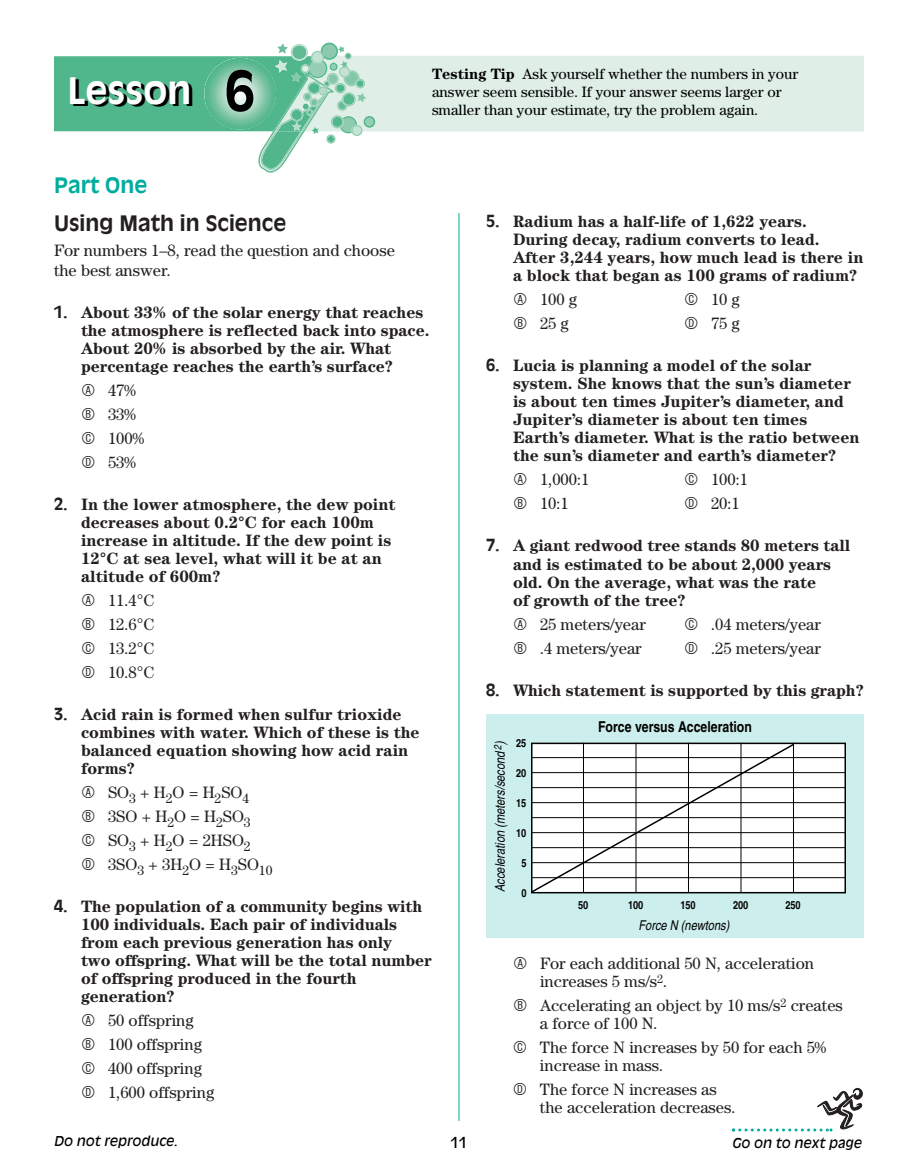
<style>
.page{position:relative;width:918px;height:1175px;background:#fff}
.page>*{position:absolute;margin:0;border:0;box-sizing:border-box;transform-origin:0 0}
.t1{font:700 36px "Antique Olive";color:#000}
.t2{font:700 21px "Antique Olive";color:#231f20}
.t3{font:700 21px "Antique Olive";color:#00ad9e}
.t4{font:700 16.5px/18px "Century";color:#231f20}
.t5{font:16.5px/24px "Century";color:#231f20}
.t6{font:15px/18px "Century";color:#000}
.t7{font:700 condensed 15px "Helvetica";color:#000}
.t8{font:15px "Antique Olive";color:#000}
.t9{font:italic condensed 13.5px "Helvetica";color:#000}
.t10{font:italic 13.5px "Antique Olive";color:#000}
.t11{font:700 condensed 11.25px "Helvetica";letter-spacing:-.01em;color:#000}
.s1{font-size:54px}
.s2{font-weight:700}
.s3{font-family:"Antique Olive"}
.s4{font-family:"Circle Frame"}
</style>
<div class="page">
<svg style="left:732px;top:1088px;width:131px;height:43px"></svg>
<hr style="left:459px;top:213px;width:1px;height:907px;background:#00ad9e">
<div style="left:486px;top:714px;width:378px;height:224px;background:#cceeec"></div>
<div style="left:532px;top:743px;width:313px;height:149px;background:#fff"></div>
<hr style="left:532px;top:757px;width:313px;height:1px;background:#000">
<hr style="left:532px;top:772px;width:313px;height:1px;background:#000">
<hr style="left:532px;top:787px;width:313px;height:1px;background:#000">
<hr style="left:532px;top:802px;width:313px;height:1px;background:#000">
<hr style="left:532px;top:817px;width:313px;height:1px;background:#000">
<hr style="left:532px;top:832px;width:313px;height:1px;background:#000">
<hr style="left:532px;top:847px;width:313px;height:1px;background:#000">
<hr style="left:532px;top:862px;width:313px;height:1px;background:#000">
<hr style="left:532px;top:877px;width:313px;height:1px;background:#000">
<svg style="left:531px;top:742px;width:265px;height:152px"></svg>
<div style="left:367px;top:56px;width:497px;height:75px;background:#dfefe7"></div>
<div style="left:364px;top:117px;width:10px;height:10px;background:#96ceb4;border-radius:50%"></div>
<div style="left:364px;top:116px;width:11px;height:12px;border:2px solid #50b68b;border-radius:50%"></div>
<svg style="left:54px;top:43px;width:313px;height:129px"></svg>
<h1 class="t1" style="left:71px;top:78px;width:186px">Lesson <span class="s1">6</span></h1>
<p class="t6" style="left:432px;top:66px;width:368px"><span class="s2">Testing Tip</span> Ask yourself whether the numbers in your answer seem sensible. If your answer seems larger or smaller than your estimate, try the problem again.</p>
<p class="t3" style="left:54px;top:177px;width:95px">Part One</p>
<p class="t2" style="left:54px;top:214px;width:234px">Using Math in Science</p>
<p class="t5" style="left:54px;top:242px;width:343px;line-height:19.5px">For numbers 1–8, read the question and choose the best answer.</p>
<p class="t4" style="left:81px;top:305px;width:350px;text-indent:-27px"><span class="s3">1.</span> About 33% of the solar energy that reaches the atmosphere is reflected back into space.<br>About 20% is absorbed by the air. What percentage reaches the earth’s surface?</p>
<p class="t5" style="left:81px;top:380px;width:64px"><span class="s4">A</span> 47%<br><span class="s4">B</span> 33%<br><span class="s4">C</span> 100%<br><span class="s4">D</span> 53%</p>
<p class="t4" style="left:81px;top:497px;width:316px;text-indent:-27px"><span class="s3">2.</span> In the lower atmosphere, the dew point decreases about 0.2°C for each 100m increase in altitude. If the dew point is 12°C at sea level, what will it be at an altitude of 600m?</p>
<p class="t5" style="left:81px;top:590px;width:75px;text-align:justify"><span class="s4">A</span> 11.4°C <span class="s4">B</span> 12.6°C <span class="s4">C</span> 13.2°C <span class="s4">D</span> 10.8°C</p>
<p class="t4" style="left:81px;top:707px;width:340px;text-indent:-27px"><span class="s3">3.</span> Acid rain is formed when sulfur trioxide combines with water. Which of these is the balanced equation showing how acid rain forms?</p>
<p class="t5" style="left:81px;top:782px;width:193px"><span class="s4">A</span> SO<sub>3</sub> + H<sub>2</sub>O = H<sub>2</sub>SO<sub>4<br></sub><span class="s4">B</span> 3SO + H<sub>2</sub>O = H<sub>2</sub>SO<sub>3<br></sub><span class="s4">C</span> SO<sub>3</sub> + H<sub>2</sub>O = 2HSO<sub>2<br></sub><span class="s4">D</span> 3SO<sub>3</sub> + 3H<sub>2</sub>O = H<sub>3</sub>SO<sub>10</sub></p>
<p class="t4" style="left:81px;top:899px;width:352px;text-indent:-27px"><span class="s3">4.</span> The population of a community begins with 100 individuals. Each pair of individuals from each previous generation has only<br>two offspring. What will be the total number of offspring produced in the fourth generation?</p>
<p class="t5" style="left:81px;top:1010px;width:135px"><span class="s4">A</span> 50 offspring<br><span class="s4">B</span> 100 offspring<br><span class="s4">C</span> 400 offspring<br><span class="s4">D</span> 1,600 offspring</p>
<p class="t10" style="left:54px;top:1135px;width:125px">Do not reproduce.</p>
<p class="t4" style="left:513px;top:214px;width:352px;text-indent:-27px"><span class="s3">5.</span> Radium has a half-life of 1,622 years.<br>During decay, radium converts to lead.<br>After 3,244 years, how much lead is there in a block that began as 100 grams of radium?</p>
<p class="t5" style="left:513px;top:289px;width:66px"><span class="s4">A</span> 100 g</p>
<p class="t5" style="left:684px;top:289px;width:57px"><span class="s4">C</span> 10 g</p>
<p class="t5" style="left:513px;top:313px;width:57px"><span class="s4">B</span> 25 g</p>
<p class="t5" style="left:684px;top:313px;width:57px"><span class="s4">D</span> 75 g</p>
<p class="t4" style="left:513px;top:358px;width:348px;text-indent:-27px"><span class="s3">6.</span> Lucia is planning a model of the solar system. She knows that the sun’s diameter is about ten times Jupiter’s diameter, and Jupiter’s diameter is about ten times Earth’s diameter. What is the ratio between the sun’s diameter and earth’s diameter?</p>
<p class="t5" style="left:513px;top:469px;width:78px"><span class="s4">A</span> 1,000:1</p>
<p class="t5" style="left:684px;top:469px;width:66px"><span class="s4">C</span> 100:1</p>
<p class="t5" style="left:513px;top:493px;width:57px"><span class="s4">B</span> 10:1</p>
<p class="t5" style="left:684px;top:493px;width:57px"><span class="s4">D</span> 20:1</p>
<p class="t4" style="left:513px;top:538px;width:339px;text-indent:-27px"><span class="s3">7.</span> A giant redwood tree stands 80 meters tall and is estimated to be about 2,000 years old. On the average, what was the rate<br>of growth of the tree?</p>
<p class="t5" style="left:513px;top:613px;width:134px"><span class="s4">A</span> 25 meters/year</p>
<p class="t5" style="left:684px;top:613px;width:138px"><span class="s4">C</span> .04 meters/year</p>
<p class="t5" style="left:513px;top:637px;width:130px"><span class="s4">B</span> .4 meters/year</p>
<p class="t5" style="left:684px;top:637px;width:138px"><span class="s4">D</span> .25 meters/year</p>
<p class="t4" style="left:486px;top:682px;width:379px"><span class="s3">8.</span> Which statement is supported by this graph?</p>
<p class="t9" style="left:495px;top:892px;width:152px;rotate:-90deg">Acceleration (meters/second <sup>2</sup>)</p>
<p class="t11" style="left:516px;top:739px;width:12px">25</p>
<p class="t11" style="left:516px;top:769px;width:12px">20</p>
<p class="t11" style="left:516px;top:799px;width:12px">15</p>
<p class="t11" style="left:516px;top:829px;width:12px">10</p>
<p class="t11" style="left:522px;top:859px;width:7px">5</p>
<p class="t11" style="left:522px;top:889px;width:7px">0</p>
<p class="t7" style="left:598px;top:721px;width:155px">Force versus Acceleration</p>
<p class="t11" style="left:578px;top:901px;width:12px">50</p>
<p class="t11" style="left:628px;top:901px;width:17px">100</p>
<p class="t11" style="left:681px;top:901px;width:17px">150</p>
<p class="t11" style="left:733px;top:901px;width:17px">200</p>
<p class="t11" style="left:786px;top:901px;width:17px">250</p>
<p class="t9" style="left:638px;top:920px;width:93px">Force N (newtons)</p>
<p class="t5" style="left:540px;top:955px;width:276px;line-height:18px;text-indent:-27px"><span class="s4">A</span> For each additional 50 N, acceleration increases 5 ms/s<sup>2</sup>.</p>
<p class="t5" style="left:540px;top:997px;width:304px;line-height:18px;text-indent:-27px"><span class="s4">B</span> Accelerating an object by 10 ms/s<sup>2</sup> creates a force of 100 N.</p>
<p class="t5" style="left:540px;top:1039px;width:287px;line-height:18px;text-indent:-27px"><span class="s4">C</span> The force N increases by 50 for each 5% increase in mass.</p>
<p class="t5" style="left:540px;top:1081px;width:197px;line-height:18px;text-indent:-27px"><span class="s4">D</span> The force N increases as the acceleration decreases.</p>
<p class="t8" style="left:451px;top:1135px;width:18px">11</p>
<p class="t10" style="left:732px;top:1137px;width:131px">Go on to next page</p>
</div>
